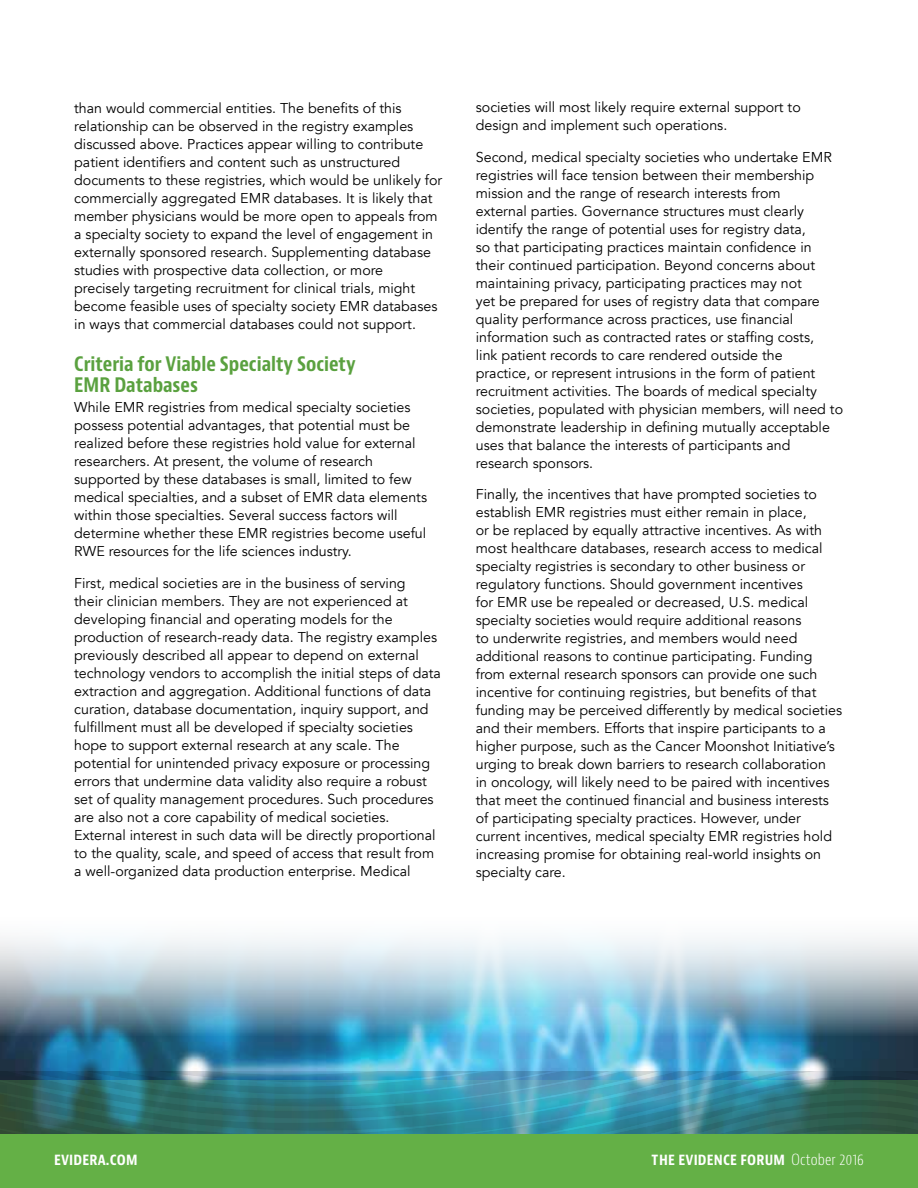
<style>
.page{position:relative;width:918px;height:1188px;background:#fff}
.page>*{position:absolute;margin:0;border:0;box-sizing:border-box;transform-origin:0 0}
.t1{font:700 condensed 19.5px/21.8px "Bernino Sans";color:#5aa13f}
.t2{font:700 condensed 15px "Bernino Sans";letter-spacing:.01em;color:#fff}
.t3{font:14.25px/18px "Avenir";color:#000}
.s1{font-weight:300}
</style>
<div class="page">
<div style="left:0;top:1134px;width:918px;height:54px;background:#64b046"></div>
<img style="left:0;top:1036px;width:918px;height:35px">
<img style="left:0;top:1071px;width:918px;height:63px">
<img style="left:0;top:938px;width:918px;height:98px">
<p class="t3" style="left:74px;top:99px;width:369px">than would commercial entities. The benefits of this relationship can be observed in the registry examples discussed above. Practices appear willing to contribute patient identifiers and content such as unstructured documents to these registries, which would be unlikely for commercially aggregated EMR databases. It is likely that member physicians would be more open to appeals from a specialty society to expand the level of engagement in externally sponsored research. Supplementing database studies with prospective data collection, or more precisely targeting recruitment for clinical trials, might become feasible uses of specialty society EMR databases in ways that commercial databases could not support.</p>
<h1 class="t1" style="left:74px;top:353px;width:283px">Criteria for Viable Specialty Society<br>EMR Databases</h1>
<p class="t3" style="left:74px;top:399px;width:354px">While EMR registries from medical specialty societies possess potential advantages, that potential must be realized before these registries hold value for external researchers. At present, the volume of research supported by these databases is small, limited to few medical specialties, and a subset of EMR data elements within those specialties. Several success factors will determine whether these EMR registries become useful RWE resources for the life sciences industry.</p>
<p class="t3" style="left:74px;top:574px;width:368px">First, medical societies are in the business of serving<br>their clinician members. They are not experienced at developing financial and operating models for the production of research-ready data. The registry examples previously described all appear to depend on external technology vendors to accomplish the initial steps of data extraction and aggregation. Additional functions of data curation, database documentation, inquiry support, and fulfillment must all be developed if specialty societies hope to support external research at any scale. The potential for unintended privacy exposure or processing errors that undermine data validity also require a robust set of quality management procedures. Such procedures are also not a core capability of medical societies.<br>External interest in such data will be directly proportional to the quality, scale, and speed of access that result from a well-organized data production enterprise. Medical</p>
<p class="t3" style="left:476px;top:99px;width:326px">societies will most likely require external support to design and implement such operations.</p>
<p class="t3" style="left:476px;top:148px;width:369px">Second, medical specialty societies who undertake EMR registries will face tension between their membership mission and the range of research interests from<br>external parties. Governance structures must clearly identify the range of potential uses for registry data,<br>so that participating practices maintain confidence in their continued participation. Beyond concerns about maintaining privacy, participating practices may not<br>yet be prepared for uses of registry data that compare quality performance across practices, use financial information such as contracted rates or staffing costs,<br>link patient records to care rendered outside the<br>practice, or represent intrusions in the form of patient recruitment activities. The boards of medical specialty societies, populated with physician members, will need to demonstrate leadership in defining mutually acceptable uses that balance the interests of participants and research sponsors.</p>
<p class="t3" style="left:476px;top:486px;width:368px">Finally, the incentives that have prompted societies to establish EMR registries must either remain in place,<br>or be replaced by equally attractive incentives. As with most healthcare databases, research access to medical specialty registries is secondary to other business or regulatory functions. Should government incentives<br>for EMR use be repealed or decreased, U.S. medical specialty societies would require additional reasons<br>to underwrite registries, and members would need additional reasons to continue participating. Funding from external research sponsors can provide one such incentive for continuing registries, but benefits of that funding may be perceived differently by medical societies and their members. Efforts that inspire participants to a higher purpose, such as the Cancer Moonshot Initiative’s urging to break down barriers to research collaboration<br>in oncology, will likely need to be paired with incentives that meet the continued financial and business interests of participating specialty practices. However, under current incentives, medical specialty EMR registries hold increasing promise for obtaining real-world insights on specialty care.</p>
<p class="t2" style="left:54px;top:1150px;width:85px">EVIDERA.COM</p>
<p class="t2" style="left:652px;top:1150px;width:214px">THE EVIDENCE FORUM <span class="s1">October 2016</span></p>
</div>
